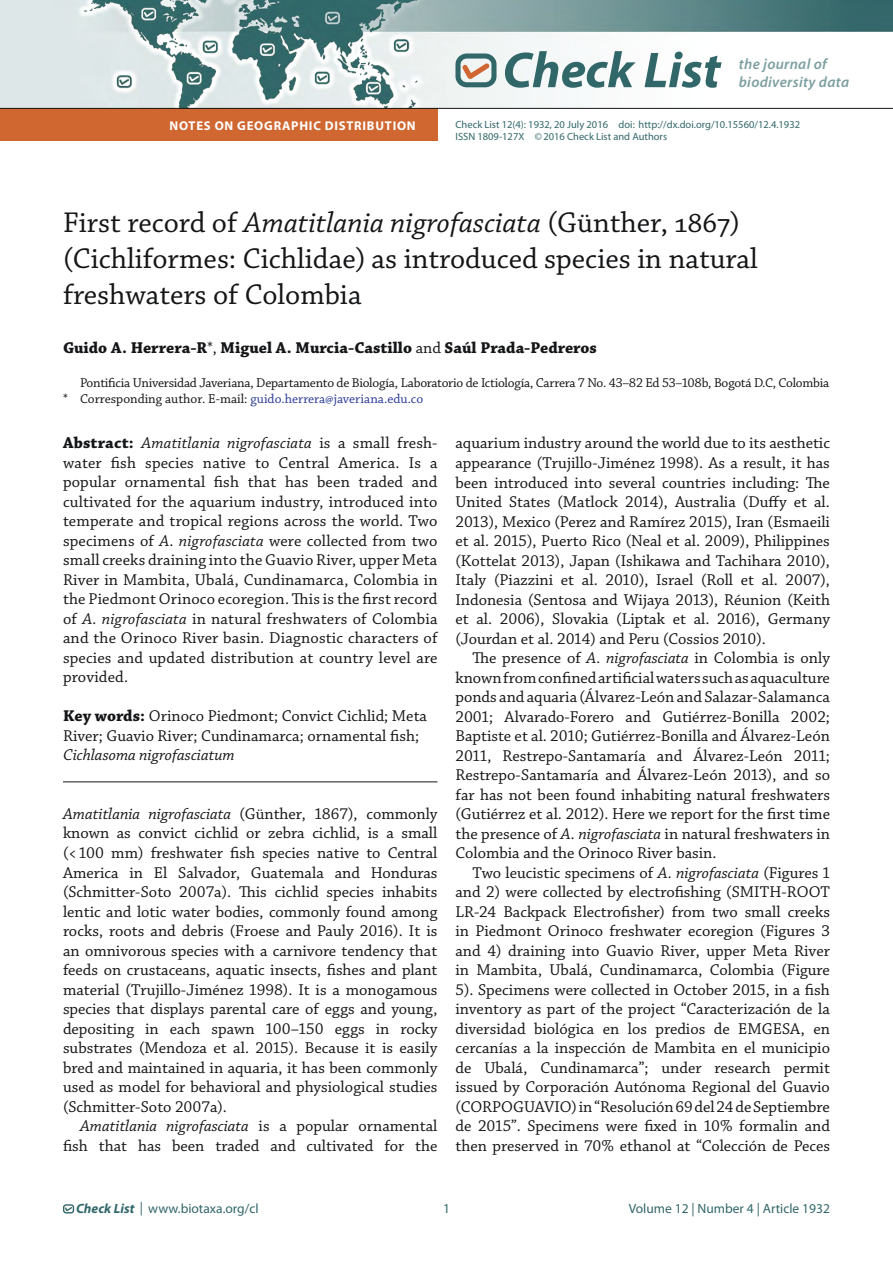
<style>
.page{position:relative;width:893px;height:1263px;background:#fff}
.page>*{position:absolute;margin:0;border:0;box-sizing:border-box;transform-origin:0 0}
.t1{font:italic 700 50.7px "Myriad Pro";color:#326769}
.t2{font:30px/36px "Chaparral Pro";color:#141517}
.t3{font:16.5px/19.5px "Chaparral Pro";color:#141517;text-align:justify}
.t4{font:700 16.5px "Chaparral Pro";color:#141517}
.t5{font:italic 16.5px "Chaparral Pro";color:#141517}
.t6{font:italic 600 15px/18px "Myriad Pro";letter-spacing:.02em;color:#7d9fa0}
.t7{font:13.5px/16.5px "Chaparral Pro";letter-spacing:-.02em;color:#141517}
.t8{font:13.5px "Myriad Pro";color:#326769}
.t9{font:700 12.75px "Myriad Pro";letter-spacing:.06em;color:#fff}
.t10{font:10.5px/12.6px "Myriad Pro";color:#326769}
.s1{font-style:italic}
.s2{font-weight:400}
.s3{color:#2b3a96}
.s4{font-weight:700}
.s5{font-weight:700;font-style:italic}
</style>
<div class="page">
<div style="left:63px;top:1204px;width:11px;height:9px;border:1px solid #326768;border-radius:2px"></div>
<svg style="left:64px;top:1206px;width:9px;height:6px"></svg>
<img style="left:0;top:0;width:893px;height:108px">
<svg style="left:455px;top:53px;width:41px;height:34px"></svg>
<hr style="left:63px;top:782px;width:374px;height:1px;background:#141517">
<div style="left:0;top:109px;width:437px;height:32px;background:#d06731"></div>
<hr style="left:0;top:108px;width:893px;height:1px;background:#141517">
<p class="t9" style="left:170px;top:121px;width:248px">NOTES ON GEOGRAPHIC DISTRIBUTION</p>
<h1 class="t1" style="left:502px;top:37px;width:220px">Check List</h1>
<p class="t6" style="left:739px;top:55px;width:112px">the journal of biodiversity data</p>
<p class="t10" style="left:455px;top:119px;width:346px">Check List 12(4): 1932, 20 July 2016 doi: http://dx.doi.org/10.15560/12.4.1932<br>ISSN 1809-127X © 2016 Check List and Authors</p>
<h2 class="t2" style="left:63px;top:207px;width:696px">First record of <span class="s1">Amatitlania nigrofasciata</span> (Günther, 1867) (Cichliformes: Cichlidae) as introduced species in natural freshwaters of Colombia</h2>
<p class="t4" style="left:63px;top:342px;width:535px">Guido A. Herrera-R<span class="s2">*,</span> Miguel A. Murcia-Castillo <span class="s2">and</span> Saúl Prada-Pedreros</p>
<p class="t7" style="left:63px;top:375px;width:768px;text-indent:17px">Pontificia Universidad Javeriana, Departamento de Biología, Laboratorio de Ictiología, Carrera 7 No. 43–82 Ed 53–108b, Bogotá D.C, Colombia * Corresponding author. E-mail: <span class="s3">guido.herrera@javeriana.edu.co</span></p>
<p class="t3" style="left:63px;top:435px;width:376px"><span class="s4">Abstract:</span> <span class="s1">Amatitlania nigrofasciata</span> is a small fresh&shy;water fish species native to Central America. Is a popular ornamental fish that has been traded and cultivated for the aquarium industry, introduced into temperate and tropical regions across the world. Two specimens of <span class="s1">A</span>. <span class="s1">nigrofasciata</span> were collected from two small creeks draining into the Guavio River, upper Meta River in Mambita, Ubalá, Cundinamarca, Colombia in the Piedmont Orinoco ecoregion. This is the first record of <span class="s1">A. nigrofasciata</span> in natural freshwaters of Colombia and the Orinoco River basin. Diagnostic characters of species and updated distribution at country level are provided.</p>
<p class="t3" style="left:63px;top:708px;width:366px"><span class="s4">Key words:</span> Orinoco Piedmont; Convict Cichlid; Meta<br>River; Guavio River; Cundinamarca; ornamental fish;</p>
<p class="t5" style="left:63px;top:749px;width:173px">Cichlasoma nigrofasciatum</p>
<p class="t3" style="left:455px;top:435px;width:376px">aquarium industry around the world due to its aesthetic appearance (Trujillo-Jiménez 1998). As a result, it has been introduced into several countries including: The United States (Matlock 2014), Australia (Duffy et al.<br>2013), Mexico (Perez and Ramírez 2015), Iran (Esmaeili et al. 2015), Puerto Rico (Neal et al. 2009), Philippines (Kottelat 2013), Japan (Ishikawa and Tachihara 2010), Italy (Piazzini et al. 2010), Israel (Roll et al. 2007), Indonesia (Sentosa and Wijaya 2013), Réunion (Keith et al. 2006), Slovakia (Liptak et al. 2016), Germany (Jourdan et al. 2014) and Peru (Cossios 2010).</p>
<p class="t3" style="left:455px;top:649px;width:376px;text-indent:17px">The presence of <span class="s1">A. nigrofasciata</span> in Colombia is only known from confined artificial waters such as aquaculture ponds and aquaria (Álvarez-León and Salazar-Salamanca 2001; Alvarado-Forero and Gutiérrez-Bonilla 2002; Baptiste et al. 2010; Gutiérrez-Bonilla and Álvarez-León 2011, Restrepo-Santamaría and Álvarez-León 2011; Restrepo-Santamaría and Álvarez-León 2013), and so far has not been found inhabiting natural freshwaters (Gutiérrez et al. 2012). Here we report for the first time the presence of <span class="s1">A. nigrofasciata</span> in natural freshwaters in Colombia and the Orinoco River basin.</p>
<p class="t3" style="left:455px;top:864px;width:376px;text-indent:17px">Two leucistic specimens of <span class="s1">A. nigrofasciata</span> (Figures 1 and 2) were collected by electrofishing (SMITH-ROOT LR-24 Backpack Electrofisher) from two small creeks in Piedmont Orinoco freshwater ecoregion (Figures 3 and 4) draining into Guavio River, upper Meta River in Mambita, Ubalá, Cundinamarca, Colombia (Figure 5). Specimens were collected in October 2015, in a fish inventory as part of the project “Caracterización de la diversidad biológica en los predios de EMGESA, en cercanías a la inspección de Mambita en el municipio de Ubalá, Cundinamarca”; under research permit issued by Corporación Autónoma Regional del Guavio (CORPOGUAVIO) in “Resolución 69 del 24 de Septiembre de 2015”. Specimens were fixed in 10% formalin and then preserved in 70% ethanol at “Colección de Peces</p>
<p class="t3" style="left:63px;top:805px;width:376px"><span class="s1">Amatitlania nigrofasciata</span> (Günther, 1867), commonly known as convict cichlid or zebra cichlid, is a small (&lt; 100 mm) freshwater fish species native to Central America in El Salvador, Guatemala and Honduras (Schmitter-Soto 2007a). This cichlid species inhabits lentic and lotic water bodies, commonly found among rocks, roots and debris (Froese and Pauly 2016). It is an omnivorous species with a carnivore tendency that feeds on crustaceans, aquatic insects, fishes and plant material (Trujillo-Jiménez 1998). It is a monogamous species that displays parental care of eggs and young, depositing in each spawn 100–150 eggs in rocky substrates (Mendoza et al. 2015). Because it is easily bred and maintained in aquaria, it has been commonly used as model for behavioral and physiological studies (Schmitter-Soto 2007a).</p>
<p class="t3" style="left:63px;top:1117px;width:376px;text-align:right"><span class="s1">Amatitlania nigrofasciata</span> is a popular ornamental fish that has been traded and cultivated for the</p>
<p class="t8" style="left:76px;top:1204px;width:184px"><span class="s5">Check List</span> | www.biotaxa.org/cl</p>
<p class="t8" style="left:629px;top:1204px;width:203px">Volume 12 | Number 4 | Article 1932</p>
<p class="t8" style="left:443px;top:1204px;width:8px">1</p>
</div>
